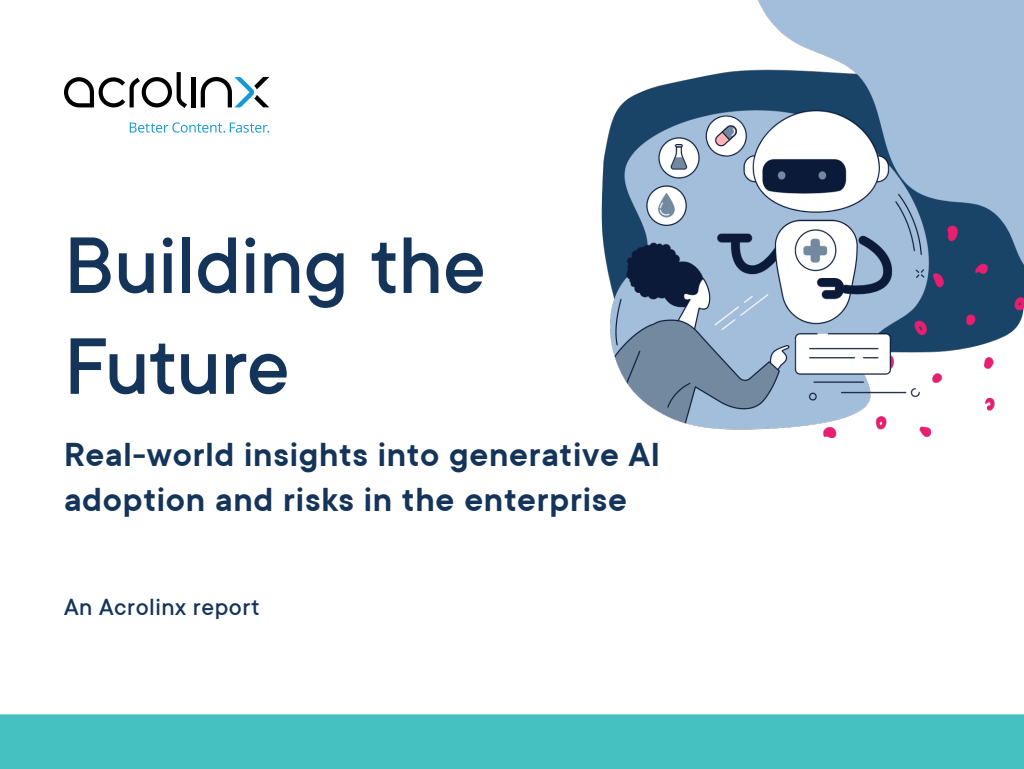
<style>
.page{position:relative;width:1024px;height:769px;background:#fff}
.page>*{position:absolute;margin:0;border:0;box-sizing:border-box;transform-origin:0 0}
.t1{font:500 88px/100.8px "TT Commons";letter-spacing:-.005em;color:#14345a}
.t2{font:600 37px/44.4px "TT Commons";letter-spacing:.02em;color:#14345a}
.t3{font:500 26px "TT Commons";letter-spacing:.02em;color:#14345a}
</style>
<div class="page">
<div style="left:0;top:714px;width:1024px;height:54px;background:#46c1c1"></div>
<hr style="left:191px;top:77px;width:4px;height:30px;background:#000">
<svg style="left:64px;top:72px;width:123px;height:36px"></svg>
<svg style="left:201px;top:77px;width:68px;height:30px"></svg>
<svg style="left:130px;top:122px;width:139px;height:11px"></svg>
<img style="left:601px;top:0;width:423px;height:439px">
<h1 class="t1" style="left:64px;top:212px;width:424px">Building the<br>Future</h1>
<p class="t2" style="left:64px;top:431px;width:598px">Real-world insights into generative AI adoption and risks in the enterprise</p>
<p class="t3" style="left:64px;top:590px;width:197px">An Acrolinx report</p>
</div>
